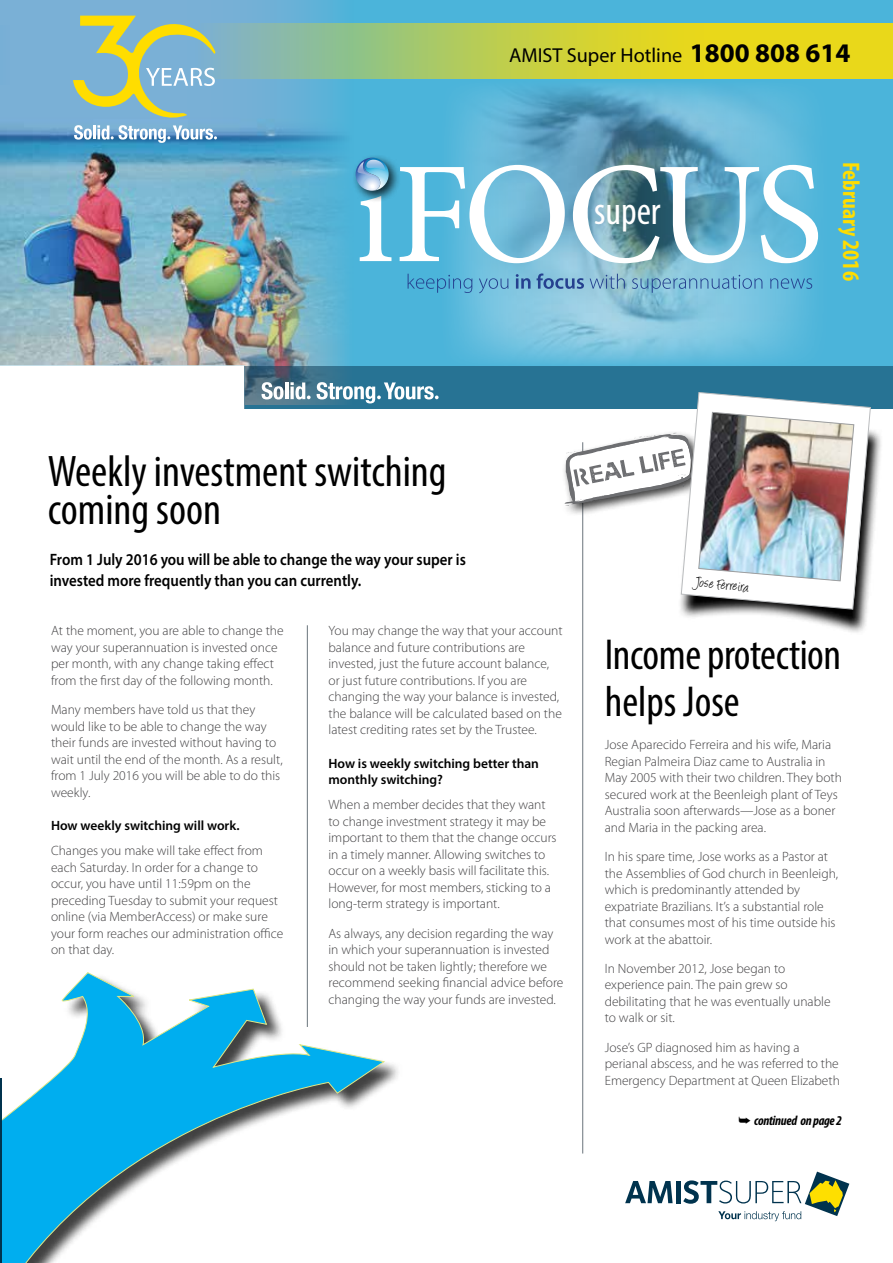
<style>
.page{position:relative;width:893px;height:1263px;background:#fff}
.page>*{position:absolute;margin:0;border:0;box-sizing:border-box;transform-origin:0 0}
.t1{font:144.6px "Minion Pro";letter-spacing:-.05em;color:#fff}
.t2{font:condensed 44.4px/38.2px "Myriad Pro";color:#000}
.t3{font:condensed 43.5px/46.5px "Myriad Pro";letter-spacing:-.01em;color:#000}
.t4{font:condensed 39.3px "Myriad Pro";color:#fff}
.t5{font:700 condensed 24px "Myriad Pro";color:#fd0}
.t6{font:20.25px "Myriad Pro";color:#000}
.t7{font:600 16.5px/21px "Myriad Pro";color:#000;scale:.9 1}
.t8{font:16.35px "Angelina";color:#000;scale:.9 1}
.t9{font:300 13.5px/16.5px "Myriad Pro";color:#414042}
.t10{font:600 13.5px/16.5px "Myriad Pro";color:#000}
.t11{font:italic 700 condensed 13.5px "Myriad Pro";letter-spacing:-.02em;color:#000}
.s1{font-weight:700;font-size:27px}
</style>
<div class="page">
<div style="left:244px;top:0;width:649px;height:409px;background:#4bb4da"></div>
<img style="left:0;top:0;width:387px;height:366px">
<div style="left:0;top:26px;width:28px;height:59px;background:#7ab0d6"></div>
<svg style="left:2px;top:971px;width:384px;height:292px"></svg>
<hr style="left:0;top:1078px;width:2px;height:185px;background:#00334e">
<svg style="left:625px;top:1181px;width:48px;height:22px"></svg>
<div style="left:676px;top:1181px;width:5px;height:22px;background:#00334e"></div>
<svg style="left:683px;top:1171px;width:166px;height:50px"></svg>
<hr style="left:582px;top:442px;width:1px;height:711px;background:#6a747b">
<hr style="left:307px;top:625px;width:1px;height:402px;background:#6a747b">
<img style="left:439px;top:81px;width:391px;height:285px">
<svg style="left:215px;top:23px;width:678px;height:55px;background:#c1cc4f"></svg>
<svg style="left:244px;top:366px;width:649px;height:42px;background:#2b7291"></svg>
<div style="left:352px;top:154px;width:49px;height:49px;background:#000;opacity:.75"></div>
<svg style="left:356px;top:157px;width:33px;height:34px"></svg>
<svg style="left:408px;top:273px;width:404px;height:20px;background:#6eb0d2"></svg>
<svg style="left:262px;top:382px;width:21px;height:18px"></svg>
<hr style="left:285px;top:382px;width:3px;height:17px;background:#fff">
<svg style="left:290px;top:382px;width:21px;height:17px"></svg>
<svg style="left:317px;top:382px;width:122px;height:21px"></svg>
<svg style="left:74px;top:125px;width:143px;height:18px"></svg>
<svg style="left:73px;top:16px;width:142px;height:102px;background:#9dbca3"></svg>
<svg style="left:680px;top:430px;width:201px;height:203px"></svg>
<img style="left:561px;top:392px;width:310px;height:217px">
<h3 class="t6" style="left:509px;top:43px;width:343px">AMIST Super Hotline <span class="s1">1800 808 614</span></h3>
<h1 class="t1" style="left:355px;top:118px;width:470px">iFOCUS</h1>
<h3 class="t4" style="left:594px;top:188px;width:68px">super</h3>
<h3 class="t5" style="left:866px;top:161px;width:121px;rotate:90deg">February 2016</h3>
<h2 class="t2" style="left:48px;top:451px;width:400px">Weekly investment switching coming soon</h2>
<p class="t7" style="left:50px;top:548px;width:464px">From 1 July 2016 you will be able to change the way your super is invested more frequently than you can currently.</p>
<p class="t9" style="left:51px;top:622px;width:234px">At the moment, you are able to change the way your superannuation is invested once per month, with any change taking effect from the first day of the following month.</p>
<p class="t9" style="left:51px;top:701px;width:233px">Many members have told us that they would like to be able to change the way their funds are invested without having to wait until the end of the month. As a result, from 1 July 2016 you will be able to do this weekly.</p>
<p class="t10" style="left:51px;top:817px;width:190px">How weekly switching will work.</p>
<p class="t9" style="left:51px;top:842px;width:234px">Changes you make will take effect from each Saturday. In order for a change to occur, you have until 11:59pm on the preceding Tuesday to submit your request online (via MemberAccess) or make sure your form reaches our administration office on that day.</p>
<p class="t9" style="left:328px;top:622px;width:236px">You may change the way that your account balance and future contributions are invested, just the future account balance, or just future contributions. If you are changing the way your balance is invested, the balance will be calculated based on the latest crediting rates set by the Trustee.</p>
<p class="t10" style="left:328px;top:755px;width:212px">How is weekly switching better than monthly switching?</p>
<p class="t9" style="left:328px;top:796px;width:230px">When a member decides that they want to change investment strategy it may be important to them that the change occurs in a timely manner. Allowing switches to occur on a weekly basis will facilitate this.<br>However, for most members, sticking to a long-term strategy is important.</p>
<p class="t9" style="left:328px;top:925px;width:237px">As always, any decision regarding the way in which your superannuation is invested should not be taken lightly; therefore we recommend seeking financial advice before changing the way your funds are invested.</p>
<p class="t8" style="left:696px;top:575px;width:60px;rotate:6deg">Jose Ferreira</p>
<h3 class="t3" style="left:605px;top:631px;width:238px">Income protection helps Jose</h3>
<p class="t9" style="left:605px;top:736px;width:239px">Jose Aparecido Ferreira and his wife, Maria Regian Palmeira Diaz came to Australia in May 2005 with their two children. They both secured work at the Beenleigh plant of Teys Australia soon afterwards—Jose as a boner and Maria in the packing area.</p>
<p class="t9" style="left:605px;top:848px;width:235px">In his spare time, Jose works as a Pastor at the Assemblies of God church in Beenleigh, which is predominantly attended by expatriate Brazilians. It’s a substantial role that consumes most of his time outside his work at the abattoir.</p>
<p class="t9" style="left:605px;top:960px;width:227px">In November 2012, Jose began to experience pain. The pain grew so debilitating that he was eventually unable to walk or sit.</p>
<p class="t9" style="left:605px;top:1039px;width:237px">Jose’s GP diagnosed him as having a perianal abscess, and he was referred to the<br>Emergency Department at Queen Elizabeth</p>
<p class="t11" style="left:738px;top:1111px;width:105px">➥ continued on page 2</p>
</div>
